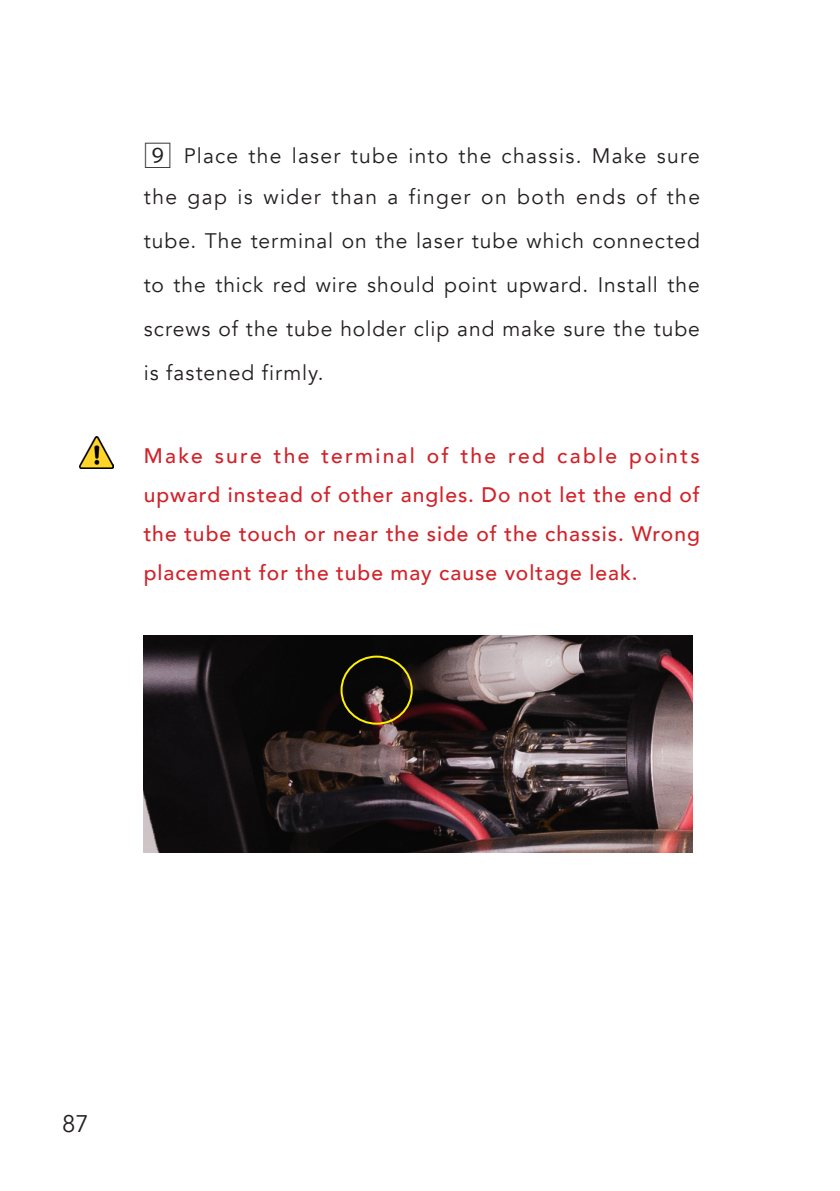
<style>
.page{position:relative;width:840px;height:1191px;background:#fff}
.page>*{position:absolute;margin:0;border:0;box-sizing:border-box;transform-origin:0 0}
.t1{font:24px "Avenir";color:#231f20}
.步驟{font:21px/44px "Avenir";letter-spacing:.06em;color:#231f20}
.步驟-2{font:500 21px/39px "Avenir";letter-spacing:.05em;color:#d1232a;text-align:justify}
.s1{font-family:"Koz Go Pr 6 N";font-size:28px}
</style>
<div class="page">
<img style="left:79px;top:437px;width:34px;height:31px">
<img style="left:144px;top:636px;width:548px;height:216px">
<div style="left:340px;top:655px;width:72px;height:69px;border:2px solid #fff101;border-radius:50%"></div>
<p class="步驟" style="left:144px;top:136px;width:557px;line-height:40.6px"><span class="s1">9</span> Place the laser tube into the chassis. Make sure the gap is wider than a finger on both ends of the</p>
<p class="步驟" style="left:144px;top:219px;width:557px;text-align:justify">tube. The terminal on the laser tube which connected to the thick red wire should point upward. Install the screws of the tube holder clip and make sure the tube is fastened firmly.</p>
<p class="步驟-2" style="left:144px;top:435px;width:557px">Make sure the terminal of the red cable points upward instead of other angles. Do not let the end of the tube touch or near the side of the chassis. Wrong placement for the tube may cause voltage leak.</p>
<p class="t1" style="left:62px;top:1109px;width:28px">87</p>
</div>
